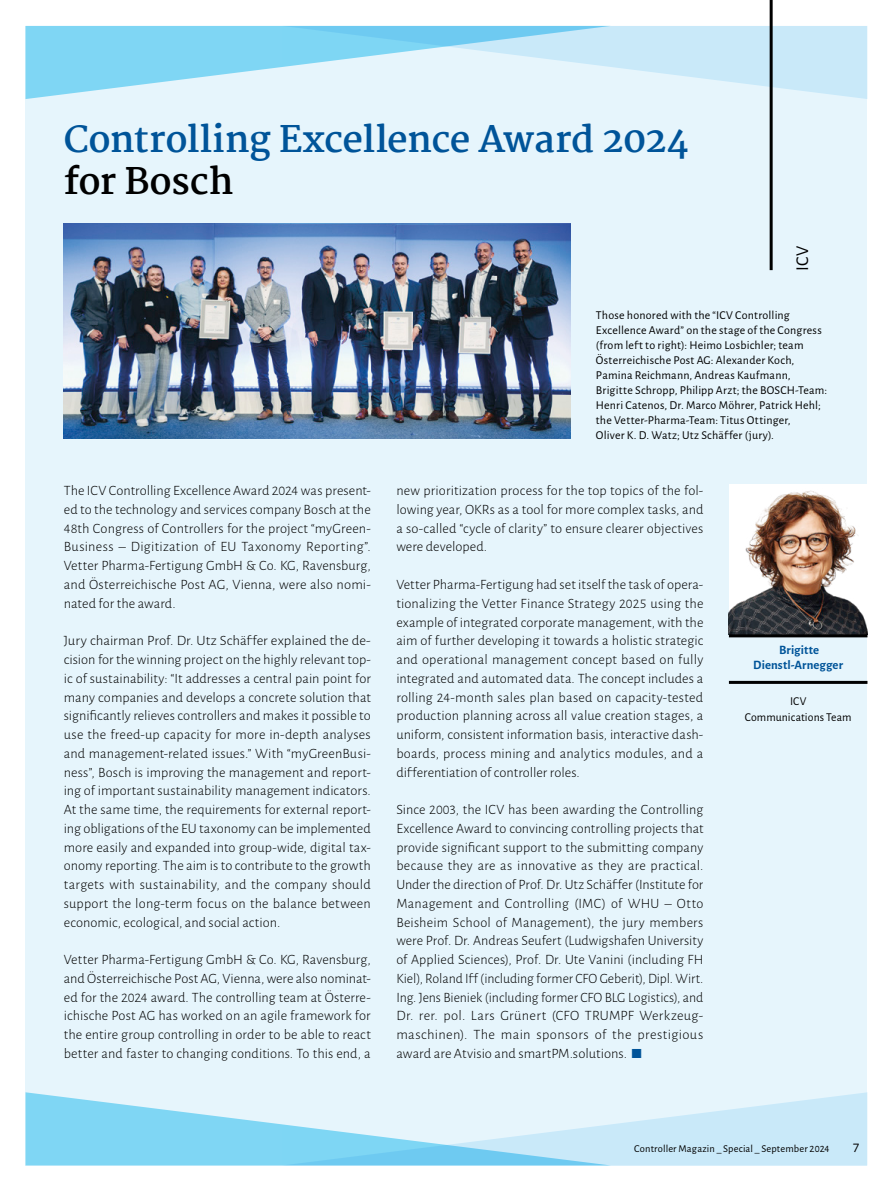
<style>
.page{position:relative;width:893px;height:1191px;background:#fff}
.page>*{position:absolute;margin:0;border:0;box-sizing:border-box;transform-origin:0 0}
.t1{font:700 36px "Martel";letter-spacing:-.015em;color:#005499}
.t2{font:700 36px "Martel";letter-spacing:-.01em;color:#000}
.t3{font:18px "Alegreya Sans";color:#000}
.t4{font:300 14.25px/18.8px "Alegreya Sans";letter-spacing:.005em;color:#000;text-align:justify}
.t5{font:300 14.25px/18.8px "Alegreya Sans";letter-spacing:.005em;color:#000;text-align:justify;scale:1.04 1}
.t6{font:14.25px "Alegreya Sans";color:#000}
.t7{font:700 12.75px/15px "Alegreya Sans";letter-spacing:.005em;color:#005499;text-align:center}
.t8{font:12px/15px "Alegreya Sans";letter-spacing:.02em;color:#000;text-align:center}
.t9{font:10.5px "Alegreya Sans";letter-spacing:.015em;color:#000}
.s1{color:#005499}
</style>
<div class="page">
<div style="left:26px;top:26px;width:841px;height:1139px;background:#e6f5fc"></div>
<svg style="left:26px;top:26px;width:256px;height:73px;fill:#7fd6f4"></svg>
<svg style="left:282px;top:26px;width:585px;height:73px"></svg>
<svg style="left:26px;top:1092px;width:256px;height:73px;fill:#7fd6f4"></svg>
<svg style="left:282px;top:1092px;width:585px;height:73px"></svg>
<img style="left:64px;top:223px;width:506px;height:216px">
<img style="left:729px;top:484px;width:138px;height:150px">
<hr style="left:729px;top:634px;width:138px;height:3px;background:#000">
<hr style="left:729px;top:681px;width:138px;height:3px;background:#000">
<hr style="left:770px;top:0;width:3px;height:270px;background:#000">
<h1 class="t1" style="left:64px;top:119px;width:627px">Controlling Excellence Award 2024</h1>
<h1 class="t2" style="left:64px;top:161px;width:171px">for Bosch</h1>
<p class="t3" style="left:790px;top:271px;width:27px;rotate:-90deg">ICV</p>
<p class="t4" style="left:64px;top:481px;width:309px">The ICV Controlling Excellence Award 2024 was present&shy;ed to the technology and services company Bosch at the 48th Congress of Controllers for the project “myGreen-Business – Digitization of EU Taxonomy Reporting”.<br>Vetter Pharma-Fertigung GmbH &amp; Co. KG, Ravensburg, and Österreichische Post AG, Vienna, were also nomi&shy;nated for the award.</p>
<p class="t5" style="left:64px;top:631px;width:297px">Jury chairman Prof. Dr. Utz Schäffer explained the de&shy;cision for the winning project on the highly relevant top&shy;ic of sustainability: “It addresses a central pain point for many companies and develops a concrete solution that significantly relieves controllers and makes it possible to use the freed-up capacity for more in-depth analyses and management-related issues.” With “myGreenBusi&shy;ness”, Bosch is improving the management and report&shy;ing of important sustainability management indicators.<br>At the same time, the requirements for external report&shy;ing obligations of the EU taxonomy can be implemented more easily and expanded into group-wide, digital tax&shy;onomy reporting. The aim is to contribute to the growth targets with sustainability, and the company should support the long-term focus on the balance between economic, ecological, and social action.</p>
<p class="t4" style="left:64px;top:949px;width:309px">Vetter Pharma-Fertigung GmbH &amp; Co. KG, Ravensburg, and Österreichische Post AG, Vienna, were also nominat&shy;ed for the 2024 award. The controlling team at Österre&shy;ichische Post AG has worked on an agile framework for the entire group controlling in order to be able to react better and faster to changing conditions. To this end, a</p>
<p class="t8" style="left:596px;top:307px;width:233px;text-align:left">Those honored with the “ICV Controlling Excellence Award” on the stage of the Congress (from left to right): Heimo Losbichler; team Österreichische Post AG: Alexander Koch, Pamina Reichmann, Andreas Kaufmann, Brigitte Schropp, Philipp Arzt; the BOSCH-Team:<br>Henri Catenos, Dr. Marco Möhrer, Patrick Hehl; the Vetter-Pharma-Team: Titus Ottinger,<br>Oliver K. D. Watz; Utz Schäffer (jury).</p>
<p class="t4" style="left:396px;top:481px;width:309px">new prioritization process for the top topics of the fol&shy;lowing year, OKRs as a tool for more complex tasks, and a so-called “cycle of clarity” to ensure clearer objectives were developed.</p>
<p class="t4" style="left:396px;top:574px;width:309px">Vetter Pharma-Fertigung had set itself the task of opera&shy;tionalizing the Vetter Finance Strategy 2025 using the example of integrated corporate management, with the aim of further developing it towards a holistic strategic and operational management concept based on fully integrated and automated data. The concept includes a rolling 24-month sales plan based on capacity-tested production planning across all value creation stages, a uniform, consistent information basis, interactive dash&shy;boards, process mining and analytics modules, and a differentiation of controller roles.</p>
<p class="t4" style="left:396px;top:799px;width:309px">Since 2003, the ICV has been awarding the Controlling Excellence Award to convincing controlling projects that provide significant support to the submitting company because they are as innovative as they are practical.<br>Under the direction of Prof. Dr. Utz Schäffer (Institute for Management and Controlling (IMC) of WHU – Otto Beisheim School of Management), the jury members were Prof. Dr. Andreas Seufert (Ludwigshafen University of Applied Sciences), Prof. Dr. Ute Vanini (including FH Kiel), Roland Iff (including former CFO Geberit), Dipl. Wirt.<br>Ing. Jens Bieniek (including former CFO BLG Logistics), and Dr. rer. pol. Lars Grünert (CFO TRUMPF Werkzeug&shy;maschinen). The main sponsors of the prestigious award are Atvisio and smartPM.solutions. <span class="s1">f</span></p>
<p class="t7" style="left:753px;top:642px;width:91px">Brigitte<br>Dienstl-Arnegger</p>
<p class="t8" style="left:745px;top:692px;width:108px;line-height:16.5px">ICV<br>Communications Team</p>
<p class="t9" style="left:634px;top:1141px;width:197px">Controller Magazin _ Special _ September 2024</p>
<p class="t6" style="left:853px;top:1137px;width:8px">7</p>
</div>
